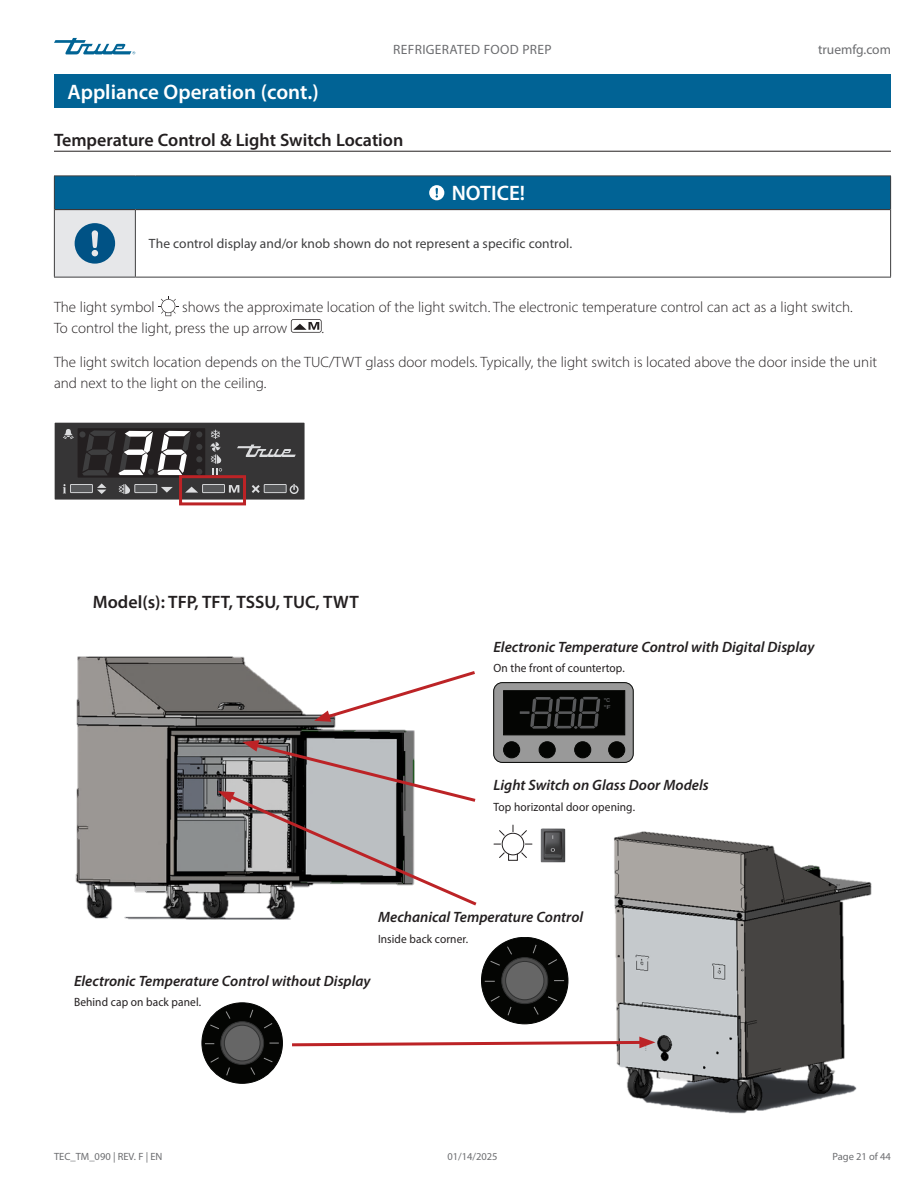
<style>
.page{position:relative;width:918px;height:1188px;background:#fff}
.page>*{position:absolute;margin:0;border:0;box-sizing:border-box;transform-origin:0 0}
.t1{font:600 21px "Myriad Pro";color:#fff}
.t2{font:600 18px "Myriad Pro";color:#231f20}
.t3{font:300 15px/21px "Myriad Pro";color:#231f20}
.t4{font:italic 600 15px "Myriad Pro";color:#231f20}
.t5{font:13.5px "Myriad Pro";letter-spacing:.005em;color:#3e3e3f}
.t6{font:13.5px "Myriad Pro";letter-spacing:.025em;color:#6c6d70}
.t7{font:13.5px "Myriad Pro";color:#6c6d70}
.t8{font:12px "Myriad Pro";letter-spacing:.01em;color:#231f20;scale:.95 1}
.t9{font:10.5px "Myriad Pro";color:#6c6d70}
.t10{font:700 5.4px/7.1px "Arial Narrow";color:#58595b;scale:1.32 1}
.s1{font-family:"Arial"}
</style>
<div class="page">
<svg style="left:54px;top:38px;width:81px;height:16px"></svg>
<hr style="left:54px;top:151px;width:837px;height:1px;background:#231f20">
<div style="left:54px;top:74px;width:837px;height:34px;background:#016395"></div>
<img style="left:540px;top:828px;width:26px;height:35px">
<div style="left:55px;top:423px;width:250px;height:77px;background:#363536"></div>
<svg style="left:63px;top:429px;width:11px;height:10px"></svg>
<svg style="left:211px;top:430px;width:11px;height:45px"></svg>
<div style="left:78px;top:428px;width:127px;height:50px;background:#231f20"></div>
<svg style="left:237px;top:445px;width:59px;height:12px"></svg>
<svg style="left:252px;top:485px;width:8px;height:8px"></svg>
<svg style="left:290px;top:484px;width:9px;height:10px"></svg>
<div style="left:264px;top:485px;width:22px;height:8px;background:#57585a"></div>
<div style="left:264px;top:484px;width:22px;height:9px;border:1px solid #d1d2d4"></div>
<svg style="left:185px;top:487px;width:13px;height:6px"></svg>
<svg style="left:229px;top:485px;width:10px;height:8px"></svg>
<div style="left:203px;top:485px;width:22px;height:8px;background:#57585a"></div>
<div style="left:202px;top:484px;width:23px;height:9px;border:1px solid #d1d2d4"></div>
<svg style="left:161px;top:487px;width:12px;height:6px"></svg>
<svg style="left:119px;top:484px;width:11px;height:10px"></svg>
<div style="left:135px;top:485px;width:22px;height:8px;background:#57585a"></div>
<div style="left:135px;top:484px;width:22px;height:9px;border:1px solid #d1d2d4"></div>
<svg style="left:63px;top:484px;width:3px;height:9px"></svg>
<svg style="left:97px;top:483px;width:9px;height:11px"></svg>
<div style="left:70px;top:485px;width:22px;height:8px;background:#57585a"></div>
<div style="left:70px;top:484px;width:23px;height:9px;border:1px solid #d1d2d4"></div>
<svg style="left:82px;top:430px;width:120px;height:46px"></svg>
<div style="left:196px;top:431px;width:6px;height:7px;background:#3e3e3f;border-radius:50%"></div>
<div style="left:79px;top:431px;width:7px;height:7px;background:#3e3e3f;border-radius:50%"></div>
<div style="left:179px;top:475px;width:67px;height:30px;border:3px solid #bc2326"></div>
<svg style="left:158px;top:296px;width:21px;height:20px"></svg>
<svg style="left:291px;top:319px;width:31px;height:14px"></svg>
<img style="left:75px;top:656px;width:340px;height:264px">
<img style="left:614px;top:831px;width:258px;height:283px">
<hr style="left:494px;top:844px;width:38px;height:1px;background:#231f20">
<svg style="left:498px;top:829px;width:30px;height:29px"></svg>
<hr style="left:513px;top:825px;width:1px;height:33px;background:#231f20">
<svg style="left:501px;top:832px;width:24px;height:24px"></svg>
<svg style="left:510px;top:855px;width:6px;height:3px"></svg>
<div style="left:508px;top:853px;width:10px;height:8px;border:1px solid #231f20"></div>
<div style="left:502px;top:833px;width:22px;height:22px;background:#fff;border-radius:50%"></div>
<div style="left:502px;top:833px;width:22px;height:22px;border:1px solid #231f20;border-radius:50%"></div>
<div style="left:481px;top:937px;width:87px;height:87px;background:#040503;border-radius:50%"></div>
<svg style="left:502px;top:958px;width:46px;height:46px"></svg>
<div style="left:501px;top:957px;width:47px;height:47px;border:1px solid #313232;border-radius:50%"></div>
<div style="left:506px;top:961px;width:38px;height:39px;background:#666;border-radius:50%"></div>
<div style="left:505px;top:961px;width:39px;height:39px;border:1px solid #313232;border-radius:50%"></div>
<svg style="left:548px;top:959px;width:9px;height:6px"></svg>
<svg style="left:490px;top:996px;width:10px;height:6px"></svg>
<svg style="left:532px;top:944px;width:5px;height:10px"></svg>
<svg style="left:507px;top:1006px;width:5px;height:10px"></svg>
<svg style="left:507px;top:946px;width:5px;height:9px"></svg>
<svg style="left:533px;top:1006px;width:6px;height:9px"></svg>
<svg style="left:490px;top:961px;width:10px;height:5px"></svg>
<svg style="left:548px;top:996px;width:10px;height:6px"></svg>
<div style="left:202px;top:1003px;width:80px;height:80px;background:#040503;border-radius:50%"></div>
<div style="left:202px;top:1003px;width:81px;height:81px;border:1px solid #040503;border-radius:50%"></div>
<svg style="left:221px;top:1022px;width:43px;height:43px"></svg>
<div style="left:220px;top:1021px;width:44px;height:44px;border:1px solid #313232;border-radius:50%"></div>
<div style="left:224px;top:1025px;width:36px;height:36px;background:#666;border-radius:50%"></div>
<div style="left:224px;top:1025px;width:36px;height:36px;border:1px solid #313232;border-radius:50%"></div>
<svg style="left:264px;top:1023px;width:9px;height:6px"></svg>
<svg style="left:210px;top:1057px;width:9px;height:6px"></svg>
<svg style="left:249px;top:1009px;width:5px;height:9px"></svg>
<svg style="left:226px;top:1067px;width:4px;height:9px"></svg>
<svg style="left:250px;top:1067px;width:5px;height:8px"></svg>
<svg style="left:210px;top:1011px;width:21px;height:19px"></svg>
<svg style="left:263px;top:1057px;width:10px;height:6px"></svg>
<svg style="left:314px;top:669px;width:161px;height:53px"></svg>
<svg style="left:218px;top:740px;width:259px;height:168px"></svg>
<svg style="left:292px;top:1037px;width:363px;height:11px"></svg>
<div style="left:54px;top:176px;width:837px;height:34px;background:#016395"></div>
<div style="left:54px;top:210px;width:81px;height:67px;background:#e6e7e9"></div>
<hr style="left:54px;top:176px;width:81px;height:1px;background:#3e3e3f">
<hr style="left:54px;top:176px;width:1px;height:34px;background:#3e3e3f">
<hr style="left:135px;top:176px;width:756px;height:1px;background:#3e3e3f">
<hr style="left:890px;top:176px;width:1px;height:34px;background:#3e3e3f">
<hr style="left:54px;top:210px;width:1px;height:67px;background:#3e3e3f">
<hr style="left:135px;top:210px;width:1px;height:67px;background:#3e3e3f">
<hr style="left:890px;top:210px;width:1px;height:67px;background:#3e3e3f">
<hr style="left:54px;top:277px;width:81px;height:1px;background:#3e3e3f">
<hr style="left:135px;top:277px;width:756px;height:1px;background:#3e3e3f">
<hr style="left:55px;top:209px;width:80px;height:1px;background:#231f20">
<hr style="left:135px;top:209px;width:755px;height:1px;background:#231f20">
<svg style="left:429px;top:185px;width:15px;height:15px"></svg>
<svg style="left:75px;top:223px;width:40px;height:41px"></svg>
<div style="left:494px;top:683px;width:139px;height:79px;background:#999;border-radius:9px"></div>
<div style="left:493px;top:682px;width:140px;height:81px;border:1px solid #040503;border-radius:9px"></div>
<div style="left:503px;top:691px;width:122px;height:44px;background:#040503"></div>
<div style="left:504px;top:742px;width:16px;height:16px;background:#040503;border-radius:50%"></div>
<div style="left:503px;top:742px;width:17px;height:16px;border:1px solid #040503;border-radius:50%"></div>
<div style="left:539px;top:742px;width:16px;height:16px;background:#040503;border-radius:50%"></div>
<div style="left:539px;top:742px;width:16px;height:16px;border:1px solid #040503;border-radius:50%"></div>
<div style="left:575px;top:742px;width:16px;height:16px;background:#040503;border-radius:50%"></div>
<div style="left:574px;top:742px;width:17px;height:16px;border:1px solid #040503;border-radius:50%"></div>
<div style="left:609px;top:742px;width:16px;height:16px;background:#040503;border-radius:50%"></div>
<div style="left:608px;top:742px;width:17px;height:16px;border:1px solid #040503;border-radius:50%"></div>
<svg style="left:520px;top:697px;width:80px;height:32px"></svg>
<h1 class="t1" style="left:68px;top:79px;width:253px">Appliance Operation (cont.)</h1>
<p class="t6" style="left:393px;top:42px;width:160px">REFRIGERATED FOOD PREP</p>
<p class="t2" style="left:54px;top:129px;width:351px">Temperature Control &amp; Light Switch Location</p>
<h1 class="t1" style="left:452px;top:179px;width:75px">NOTICE!</h1>
<p class="t5" style="left:149px;top:236px;width:425px">The control display and/or knob shown do not represent a specific control.</p>
<p class="t7" style="left:818px;top:42px;width:74px">truemfg.com</p>
<p class="t3" style="left:54px;top:296px;width:800px;text-indent:128px">shows the approximate location of the light switch. The electronic temperature control can act as a light switch.<br>To control the light, press the up arrow</p>
<p class="t3" style="left:54px;top:296px;width:102px">The light symbol</p>
<p class="t3" style="left:322px;top:317px;width:4px">.</p>
<p class="t3" style="left:54px;top:352px;width:825px">The light switch location depends on the TUC/TWT glass door models. Typically, the light switch is located above the door inside the unit and next to the light on the ceiling.</p>
<p class="t2" style="left:93px;top:590px;width:268px">Model(s): TFP, TFT, TSSU, TUC, TWT</p>
<p class="t4" style="left:494px;top:638px;width:322px">Electronic Temperature Control with Digital Display</p>
<p class="t8" style="left:493px;top:661px;width:140px">On the front of countertop.</p>
<p class="t10" style="left:604px;top:697px;width:7px">°C °<span class="s1">F</span></p>
<p class="t4" style="left:493px;top:776px;width:217px">Light Switch on Glass Door Models</p>
<p class="t8" style="left:493px;top:799px;width:151px">Top horizontal door opening.</p>
<p class="t4" style="left:378px;top:908px;width:207px">Mechanical Temperature Control</p>
<p class="t8" style="left:378px;top:931px;width:96px">Inside back corner.</p>
<p class="t4" style="left:74px;top:971px;width:298px">Electronic Temperature Control without Display</p>
<p class="t8" style="left:74px;top:995px;width:135px">Behind cap on back panel.</p>
<p class="t9" style="left:54px;top:1150px;width:110px">TEC_TM_090 | REV. F | EN</p>
<p class="t9" style="left:447px;top:1150px;width:52px">01/14/2025</p>
<p class="t9" style="left:832px;top:1150px;width:60px">Page 21 of 44</p>
</div>
